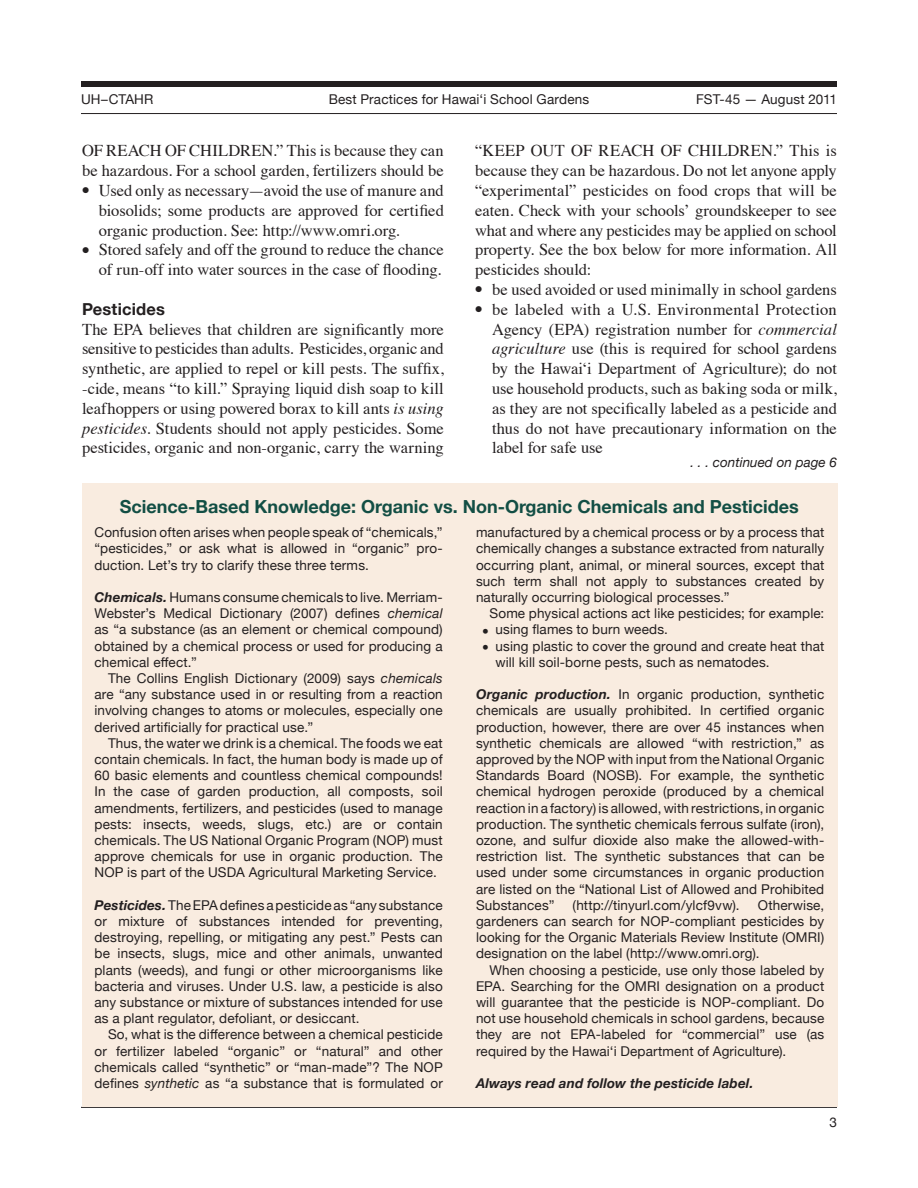
<style>
.page{position:relative;width:918px;height:1188px;background:#fff}
.page>*{position:absolute;margin:0;border:0;box-sizing:border-box;transform-origin:0 0}
.t1{font:700 18px "Helvetica Neue";color:#124e44}
.Body_text{font:16.5px/19.8px "Times";letter-spacing:-.005em;color:#231f20;text-align:justify}
.hang{font:16.5px/19.8px "Times";color:#231f20;text-align:justify}
.t2{font:700 16.5px "Helvetica Neue";letter-spacing:.01em;color:#231f20}
.Body_text-2{font:13.5px/16.2px "Helvetica Neue";letter-spacing:.01em;color:#231f20;text-align:justify}
.t3{font:italic 700 13.5px "Helvetica Neue";letter-spacing:.01em;color:#231f20}
.t4{font:italic 13.5px "Helvetica Neue";color:#231f20}
.s1{font-size:21px}
.s2{font-style:italic}
.s3{font-weight:700;font-style:italic}
</style>
<div class="page">
<hr style="left:81px;top:1107px;width:756px;height:1px;background:#231f20">
<div style="left:81px;top:81px;width:756px;height:6px;background:#231f20"></div>
<hr style="left:81px;top:113px;width:756px;height:1px;background:#231f20">
<div style="left:82px;top:483px;width:755px;height:624px;background:#f9ece0"></div>
<p class="Body_text-2" style="left:81px;top:90px;width:74px">UH–CTAHR</p>
<p class="Body_text-2" style="left:329px;top:90px;width:262px">Best Practices for Hawai‘i School Gardens</p>
<p class="Body_text-2" style="left:696px;top:90px;width:142px">FST-45 — August 2011</p>
<p class="Body_text" style="left:82px;top:140px;width:363px">OF REACH OF CHILDREN.” This is because they can be hazardous. For a school garden, fertilizers should be</p>
<p class="hang" style="left:99px;top:179px;width:346px;text-indent:-17px"><span class="s1">•</span> Used only as necessary—avoid the use of manure and biosolids; some products are approved for certified organic production. See: http://www.omri.org.</p>
<p class="hang" style="left:82px;top:239px;width:363px;text-align:right"><span class="s1">•</span> Stored safely and off the ground to reduce the chance of run-off into water sources in the case of flooding.</p>
<p class="t2" style="left:82px;top:294px;width:84px">Pesticides</p>
<p class="Body_text" style="left:82px;top:318px;width:363px">The EPA believes that children are significantly more sensitive to pesticides than adults. Pesticides, organic and synthetic, are applied to repel or kill pests. The suffix, -cide, means “to kill.” Spraying liquid dish soap to kill leafhoppers or using powered borax to kill ants <span class="s2">is using pesticides</span>. Students should not apply pesticides. Some pesticides, organic and non-organic, carry the warning</p>
<p class="Body_text" style="left:475px;top:140px;width:363px">“KEEP OUT OF REACH OF CHILDREN.” This is because they can be hazardous. Do not let anyone apply “experimental” pesticides on food crops that will be eaten. Check with your schools’ groundskeeper to see what and where any pesticides may be applied on school property. See the box below for more information. All pesticides should:</p>
<p class="hang" style="left:475px;top:278px;width:363px"><span class="s1">•</span> be used avoided or used minimally in school gardens</p>
<p class="hang" style="left:492px;top:298px;width:346px;text-indent:-17px"><span class="s1">•</span> be labeled with a U.S. Environmental Protection Agency (EPA) registration number for <span class="s2">commercial agriculture</span> use (this is required for school gardens by the Hawai‘i Department of Agriculture); do not use household products, such as baking soda or milk, as they are not specifically labeled as a pesticide and thus do not have precautionary information on the label for safe use</p>
<p class="t4" style="left:690px;top:451px;width:148px">. . . continued on page 6</p>
<p class="t1" style="left:120px;top:490px;width:680px">Science-Based Knowledge: Organic vs. Non-Organic Chemicals and Pesticides</p>
<p class="Body_text-2" style="left:94px;top:523px;width:350px">Confusion often arises when people speak of “chemicals,” “pesticides,” or ask what is allowed in “organic” pro&shy;duction. Let’s try to clarify these three terms.</p>
<p class="Body_text-2" style="left:94px;top:588px;width:350px"><span class="s3">Chemicals.</span> Humans consume chemicals to live. Merriam-Webster’s Medical Dictionary (2007) defines <span class="s2">chemical </span>as “a substance (as an element or chemical compound) obtained by a chemical process or used for producing a chemical effect.”</p>
<p class="Body_text-2" style="left:94px;top:669px;width:350px;text-indent:14px">The Collins English Dictionary (2009) says <span class="s2">chemicals </span>are “any substance used in or resulting from a reaction involving changes to atoms or molecules, especially one derived artificially for practical use.”</p>
<p class="Body_text-2" style="left:94px;top:734px;width:350px;text-indent:14px">Thus, the water we drink is a chemical. The foods we eat contain chemicals. In fact, the human body is made up of 60 basic elements and countless chemical compounds!<br>In the case of garden production, all composts, soil amendments, fertilizers, and pesticides (used to manage pests: insects, weeds, slugs, etc.) are or contain chemicals. The US National Organic Program (NOP) must approve chemicals for use in organic production. The NOP is part of the USDA Agricultural Marketing Service.</p>
<p class="Body_text-2" style="left:94px;top:896px;width:350px"><span class="s3">Pesticides.</span> The EPA defines a pesticide as “any substance or mixture of substances intended for preventing, destroying, repelling, or mitigating any pest.” Pests can be insects, slugs, mice and other animals, unwanted plants (weeds), and fungi or other microorganisms like bacteria and viruses. Under U.S. law, a pesticide is also any substance or mixture of substances intended for use as a plant regulator, defoliant, or desiccant.</p>
<p class="Body_text-2" style="left:94px;top:1025px;width:350px;text-indent:14px">So, what is the difference between a chemical pesticide or fertilizer labeled “organic” or “natural” and other chemicals called “synthetic” or “man-made”? The NOP defines <span class="s2">synthetic</span> as “a substance that is formulated or</p>
<p class="Body_text-2" style="left:476px;top:523px;width:350px">manufactured by a chemical process or by a process that chemically changes a substance extracted from naturally occurring plant, animal, or mineral sources, except that such term shall not apply to substances created by naturally occurring biological processes.”</p>
<p class="Body_text-2" style="left:490px;top:604px;width:336px">Some physical actions act like pesticides; for example:</p>
<p class="Body_text-2" style="left:482px;top:620px;width:188px">• using flames to burn weeds.</p>
<p class="Body_text-2" style="left:496px;top:637px;width:330px;text-indent:-14px">• using plastic to cover the ground and create heat that will kill soil-borne pests, such as nematodes.</p>
<p class="Body_text-2" style="left:476px;top:685px;width:350px"><span class="s3">Organic production.</span> In organic production, synthetic chemicals are usually prohibited. In certified organic production, however, there are over 45 instances when synthetic chemicals are allowed “with restriction,” as approved by the NOP with input from the National Organic Standards Board (NOSB). For example, the synthetic chemical hydrogen peroxide (produced by a chemical reaction in a factory) is allowed, with restrictions, in organic production. The synthetic chemicals ferrous sulfate (iron), ozone, and sulfur dioxide also make the allowed-with&shy;restriction list. The synthetic substances that can be used under some circumstances in organic production are listed on the “National List of Allowed and Prohibited Substances”</p>
<p class="Body_text-2" style="left:476px;top:896px;width:350px;text-indent:282px">Otherwise, gardeners can search for NOP-compliant pesticides by looking for the Organic Materials Review Institute (OMRI) designation on the label (http://www.omri.org).</p>
<p class="Body_text-2" style="left:476px;top:961px;width:350px;text-indent:14px">When choosing a pesticide, use only those labeled by EPA. Searching for the OMRI designation on a product will guarantee that the pesticide is NOP-compliant. Do not use household chemicals in school gardens, because they are not EPA-labeled for “commercial” use (as required by the Hawai‘i Department of Agriculture).</p>
<p class="t3" style="left:476px;top:1072px;width:279px">Always read and follow the pesticide label.</p>
<p class="Body_text-2" style="left:573px;top:896px;width:169px">(http://tinyurl.com/ylcf9vw).</p>
<p class="Body_text-2" style="left:829px;top:1113px;width:9px">3</p>
</div>
